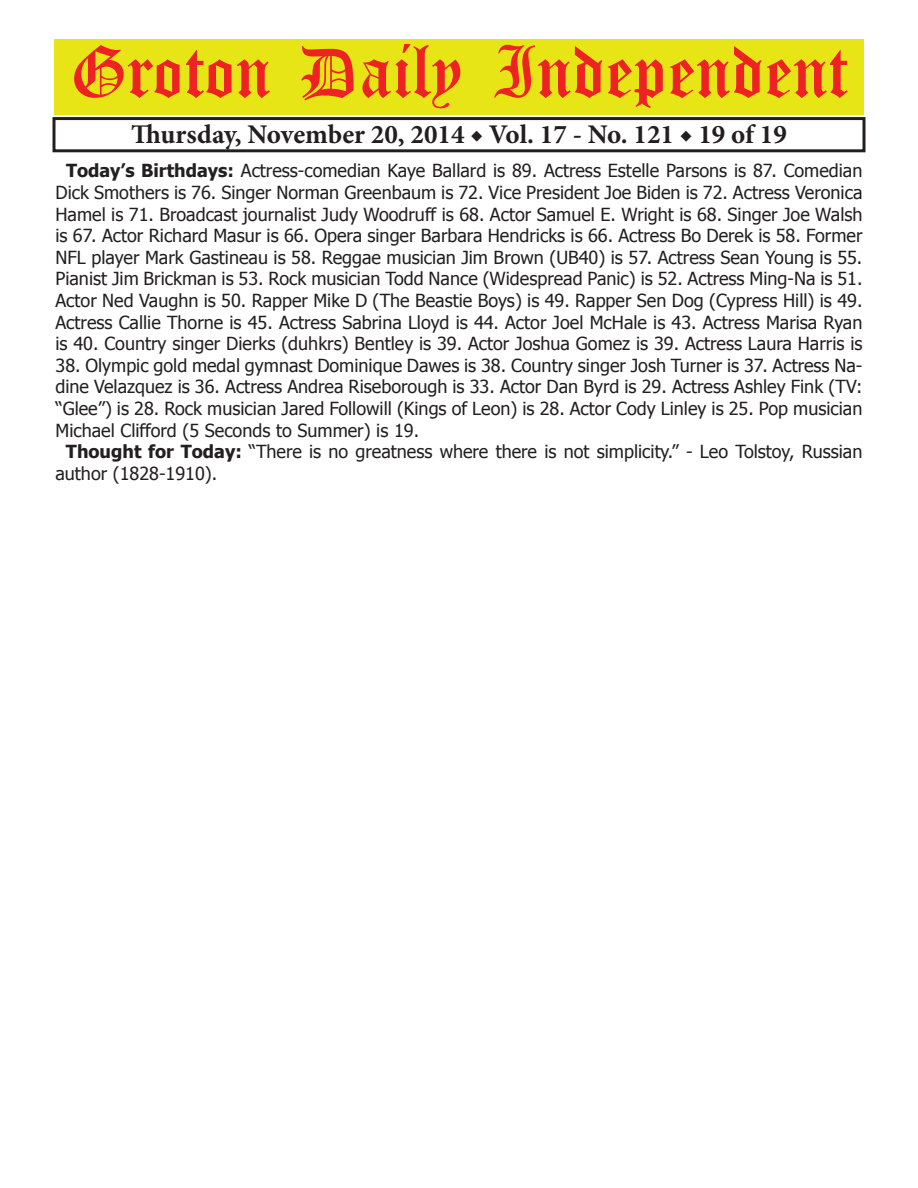
<style>
.page{position:relative;width:918px;height:1188px;background:#fff}
.page>*{position:absolute;margin:0;border:0;box-sizing:border-box;transform-origin:0 0}
.t1{font:54px "Old English Five";color:#ee2123}
.t2{font:700 27px "Minion Pro";color:#231f20}
.t3{font:18px/21.6px "Tahoma";color:#231f20;text-align:center}
.s1{font-weight:700}
</style>
<div class="page">
<div style="left:52px;top:117px;width:814px;height:35px;border:3px solid #231f20"></div>
<div style="left:54px;top:40px;width:810px;height:75px;background:#e7e515"></div>
<h1 class="t1" style="left:70px;top:47px;width:779px">Groton Daily Independent</h1>
<h2 class="t2" style="left:131px;top:116px;width:657px">Thursday, November 20, 2014 ◆ Vol. 17 - No. 121 ◆ 19 of 19</h2>
<p class="t3" style="left:56px;top:159px;width:809px"><span class="s1">Today’s Birthdays:</span> Actress-comedian Kaye Ballard is 89. Actress Estelle Parsons is 87. Comedian Dick Smothers is 76. Singer Norman Greenbaum is 72. Vice President Joe Biden is 72. Actress Veronica Hamel is 71. Broadcast journalist Judy Woodruff is 68. Actor Samuel E. Wright is 68. Singer Joe Walsh is 67. Actor Richard Masur is 66. Opera singer Barbara Hendricks is 66. Actress Bo Derek is 58. Former NFL player Mark Gastineau is 58. Reggae musician Jim Brown (UB40) is 57. Actress Sean Young is 55.<br>Pianist Jim Brickman is 53. Rock musician Todd Nance (Widespread Panic) is 52. Actress Ming-Na is 51.<br>Actor Ned Vaughn is 50. Rapper Mike D (The Beastie Boys) is 49. Rapper Sen Dog (Cypress Hill) is 49.<br>Actress Callie Thorne is 45. Actress Sabrina Lloyd is 44. Actor Joel McHale is 43. Actress Marisa Ryan is 40. Country singer Dierks (duhkrs) Bentley is 39. Actor Joshua Gomez is 39. Actress Laura Harris is</p>
<p class="t3" style="left:56px;top:354px;width:808px">38. Olympic gold medal gymnast Dominique Dawes is 38. Country singer Josh Turner is 37. Actress Na-</p>
<p class="t3" style="left:56px;top:375px;width:808px">dine Velazquez is 36. Actress Andrea Riseborough is 33. Actor Dan Byrd is 29. Actress Ashley Fink (TV:</p>
<p class="t3" style="left:56px;top:397px;width:808px">“Glee”) is 28. Rock musician Jared Followill (Kings of Leon) is 28. Actor Cody Linley is 25. Pop musician</p>
<p class="t3" style="left:56px;top:419px;width:365px">Michael Clifford (5 Seconds to Summer) is 19.</p>
<p class="t3" style="left:66px;top:440px;width:798px"><span class="s1">Thought for Today:</span> “There is no greatness where there is not simplicity.” - Leo Tolstoy, Russian</p>
<p class="t3" style="left:55px;top:462px;width:163px">author (1828-1910).</p>
</div>
